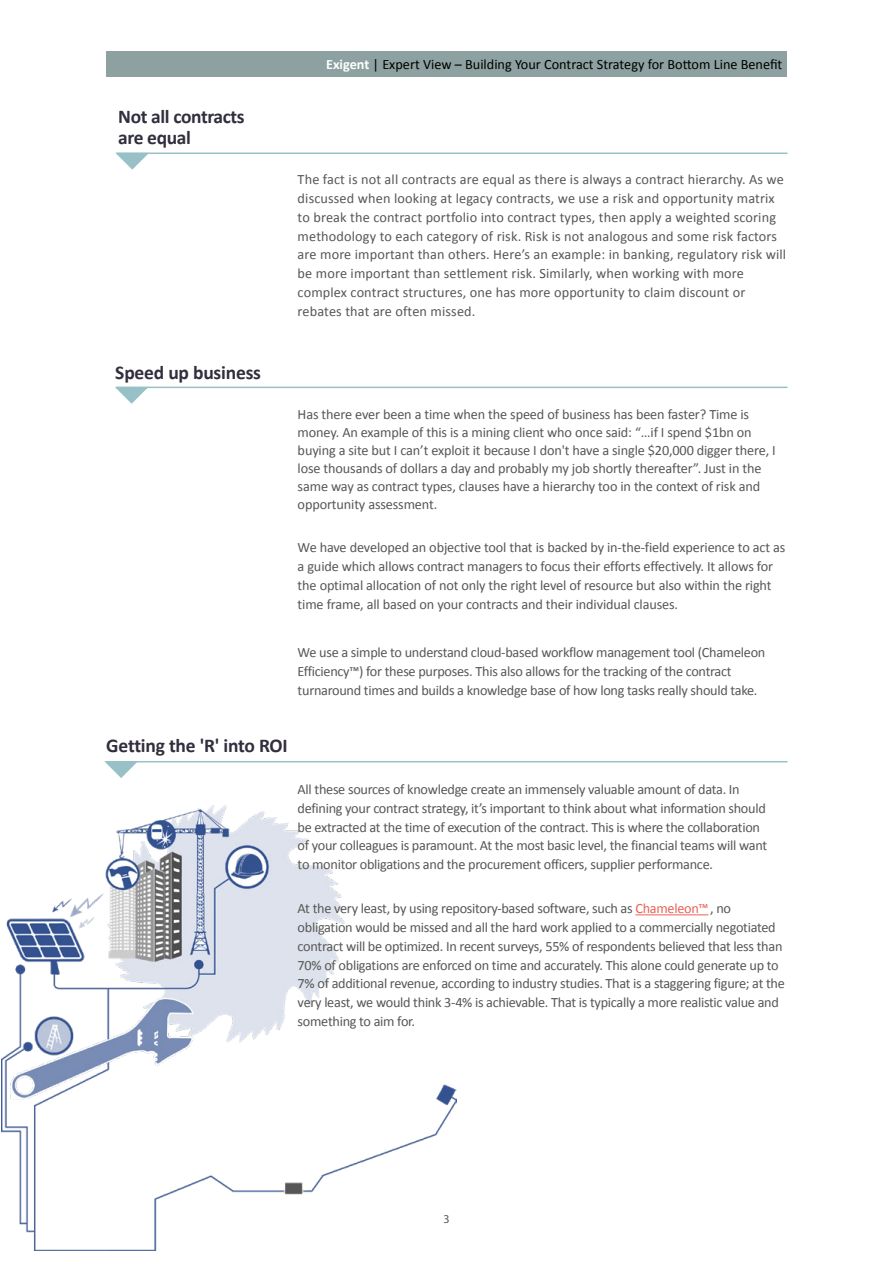
<style>
.page{position:relative;width:893px;height:1263px;background:#fff}
.page>*{position:absolute;margin:0;border:0;box-sizing:border-box;transform-origin:0 0}
.t1{font:700 19.5px/21px "Calibri";letter-spacing:-.02em;color:#332e3d}
.t2{font:14.25px/18.8px "Calibri";letter-spacing:-.02em;color:#575756}
.t3{font:14.25px/18.8px "Calibri";letter-spacing:.01em;color:#575756}
.t4{font:14.25px "Calibri";color:#000}
.t5{font:12px "Myriad Pro";color:#575756}
.s1{font-weight:700;color:#fff}
.s2{color:#ea6258}
</style>
<div class="page">
<img style="left:1px;top:806px;width:455px;height:444px">
<hr style="left:116px;top:153px;width:671px;height:1px;background:#97c1c7">
<svg style="left:116px;top:152px;width:33px;height:18px"></svg>
<hr style="left:117px;top:387px;width:670px;height:1px;background:#97c1c7">
<svg style="left:115px;top:386px;width:34px;height:18px"></svg>
<hr style="left:635px;top:914px;width:73px;height:1px;background:#ea6258">
<div style="left:106px;top:51px;width:681px;height:26px;background:#8da1a1"></div>
<hr style="left:106px;top:761px;width:681px;height:1px;background:#97c1c7">
<svg style="left:104px;top:761px;width:34px;height:17px"></svg>
<h1 class="t1" style="left:118px;top:106px;width:128px">Not all contracts are equal</h1>
<p class="t4" style="left:326px;top:55px;width:458px"><span class="s1">Exigent</span> | Expert View – Building Your Contract Strategy for Bottom Line Benefit</p>
<p class="t3" style="left:298px;top:170px;width:490px">The fact is not all contracts are equal as there is always a contract hierarchy. As we discussed when looking at legacy contracts, we use a risk and opportunity matrix to break the contract portfolio into contract types, then apply a weighted scoring methodology to each category of risk. Risk is not analogous and some risk factors are more important than others. Here’s an example: in banking, regulatory risk will be more important than settlement risk. Similarly, when working with more complex contract structures, one has more opportunity to claim discount or rebates that are often missed.</p>
<h1 class="t1" style="left:115px;top:362px;width:147px">Speed up business</h1>
<p class="t2" style="left:298px;top:405px;width:480px;line-height:18px">Has there ever been a time when the speed of business has been faster? Time is money. An example of this is a mining client who once said: “…if I spend $1bn on buying a site but I can’t exploit it because I don't have a single $20,000 digger there, I lose thousands of dollars a day and probably my job shortly thereafter”. Just in the same way as contract types, clauses have a hierarchy too in the context of risk and opportunity assessment.</p>
<p class="t2" style="left:298px;top:538px;width:489px">We have developed an objective tool that is backed by in-the-field experience to act as a guide which allows contract managers to focus their efforts effectively. It allows for the optimal allocation of not only the right level of resource but also within the right time frame, all based on your contracts and their individual clauses.</p>
<p class="t2" style="left:298px;top:643px;width:469px">We use a simple to understand cloud-based workflow management tool (Chameleon<br>Efficiency™) for these purposes. This also allows for the tracking of the contract turnaround times and builds a knowledge base of how long tasks really should take.</p>
<h1 class="t1" style="left:106px;top:734px;width:183px">Getting the 'R' into ROI</h1>
<p class="t2" style="left:298px;top:780px;width:471px">All these sources of knowledge create an immensely valuable amount of data. In defining your contract strategy, it’s important to think about what information should be extracted at the time of execution of the contract. This is where the collaboration of your colleagues is paramount. At the most basic level, the financial teams will want to monitor obligations and the procurement officers, supplier performance.</p>
<p class="t2" style="left:298px;top:899px;width:489px">At the very least, by using repository-based software, such as <span class="s2">Chameleon™</span> , no obligation would be missed and all the hard work applied to a commercially negotiated contract will be optimized. In recent surveys, 55% of respondents believed that less than 70% of obligations are enforced on time and accurately. This alone could generate up to 7% of additional revenue, according to industry studies. That is a staggering figure; at the very least, we would think 3-4% is achievable. That is typically a more realistic value and something to aim for.</p>
<p class="t5" style="left:443px;top:1211px;width:8px">3</p>
</div>
